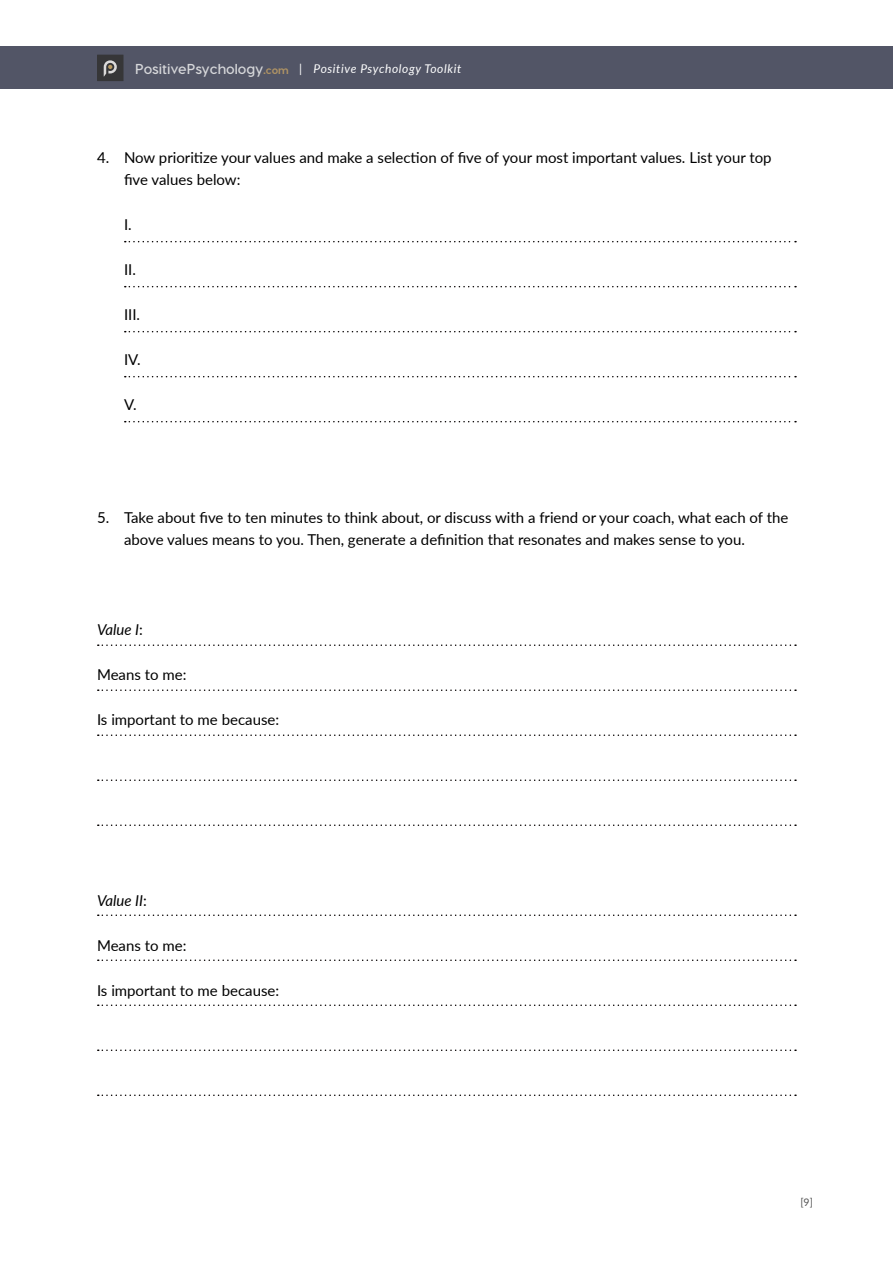
<style>
.page{position:relative;width:893px;height:1263px;background:#fff}
.page>*{position:absolute;margin:0;border:0;box-sizing:border-box;transform-origin:0 0}
.t1{font:15px/22.5px "Lato";color:#000}
.t2{font:italic 15px "Lato";color:#000}
.t3{font:italic 12px "Lato";letter-spacing:.05em;color:#fff}
.t4{font:10.5px "Lato";color:#555}
.s1{font-family:"Visby CF";font-weight:700;font-style:normal;font-size:14.4px;color:#d6d7da}
.s2{font-family:"Visby CF";font-weight:800;font-style:normal;font-size:10.8px;color:#af9364}
.s3{font-style:normal}
</style>
<div class="page">
<div style="left:0;top:46px;width:893px;height:43px;background:#525566"></div>
<div style="left:97px;top:55px;width:27px;height:26px;background:#363638"></div>
<svg style="left:104px;top:60px;width:13px;height:17px"></svg>
<svg style="left:125px;top:241px;width:671px;height:1px"></svg>
<svg style="left:125px;top:286px;width:671px;height:1px"></svg>
<svg style="left:125px;top:331px;width:671px;height:1px"></svg>
<svg style="left:125px;top:376px;width:671px;height:1px"></svg>
<svg style="left:125px;top:421px;width:671px;height:1px"></svg>
<svg style="left:98px;top:644px;width:698px;height:2px"></svg>
<svg style="left:98px;top:689px;width:698px;height:2px"></svg>
<svg style="left:98px;top:734px;width:698px;height:2px"></svg>
<svg style="left:98px;top:779px;width:698px;height:2px"></svg>
<svg style="left:98px;top:824px;width:698px;height:2px"></svg>
<svg style="left:98px;top:914px;width:698px;height:2px"></svg>
<svg style="left:98px;top:959px;width:698px;height:2px"></svg>
<svg style="left:98px;top:1004px;width:698px;height:2px"></svg>
<svg style="left:98px;top:1049px;width:698px;height:2px"></svg>
<svg style="left:98px;top:1094px;width:698px;height:2px"></svg>
<p class="t3" style="left:135px;top:60px;width:328px"><span class="s1">PositivePsychology</span><span class="s2">.com</span> <span class="s3">|</span> Positive Psychology Toolkit</p>
<p class="t1" style="left:124px;top:146px;width:649px;text-indent:-27px">4. Now prioritize your values and make a selection of five of your most important values. List your top five values below:</p>
<p class="t1" style="left:124px;top:213px;width:9px">I.</p>
<p class="t1" style="left:124px;top:258px;width:13px">II.</p>
<p class="t1" style="left:124px;top:303px;width:18px">III.</p>
<p class="t1" style="left:124px;top:348px;width:18px">IV.</p>
<p class="t1" style="left:124px;top:393px;width:14px">V.</p>
<p class="t1" style="left:124px;top:506px;width:666px;text-indent:-27px">5. Take about five to ten minutes to think about, or discuss with a friend or your coach, what each of the above values means to you. Then, generate a definition that resonates and makes sense to you.</p>
<p class="t2" style="left:97px;top:619px;width:47px">Value I<span class="s3">:</span></p>
<p class="t1" style="left:97px;top:663px;width:91px">Means to me:</p>
<p class="t1" style="left:97px;top:708px;width:184px">Is important to me because:</p>
<p class="t2" style="left:97px;top:889px;width:51px">Value II<span class="s3">:</span></p>
<p class="t1" style="left:97px;top:933px;width:91px">Means to me:</p>
<p class="t1" style="left:97px;top:978px;width:184px">Is important to me because:</p>
<p class="t4" style="left:800px;top:1195px;width:14px">[9]</p>
</div>
